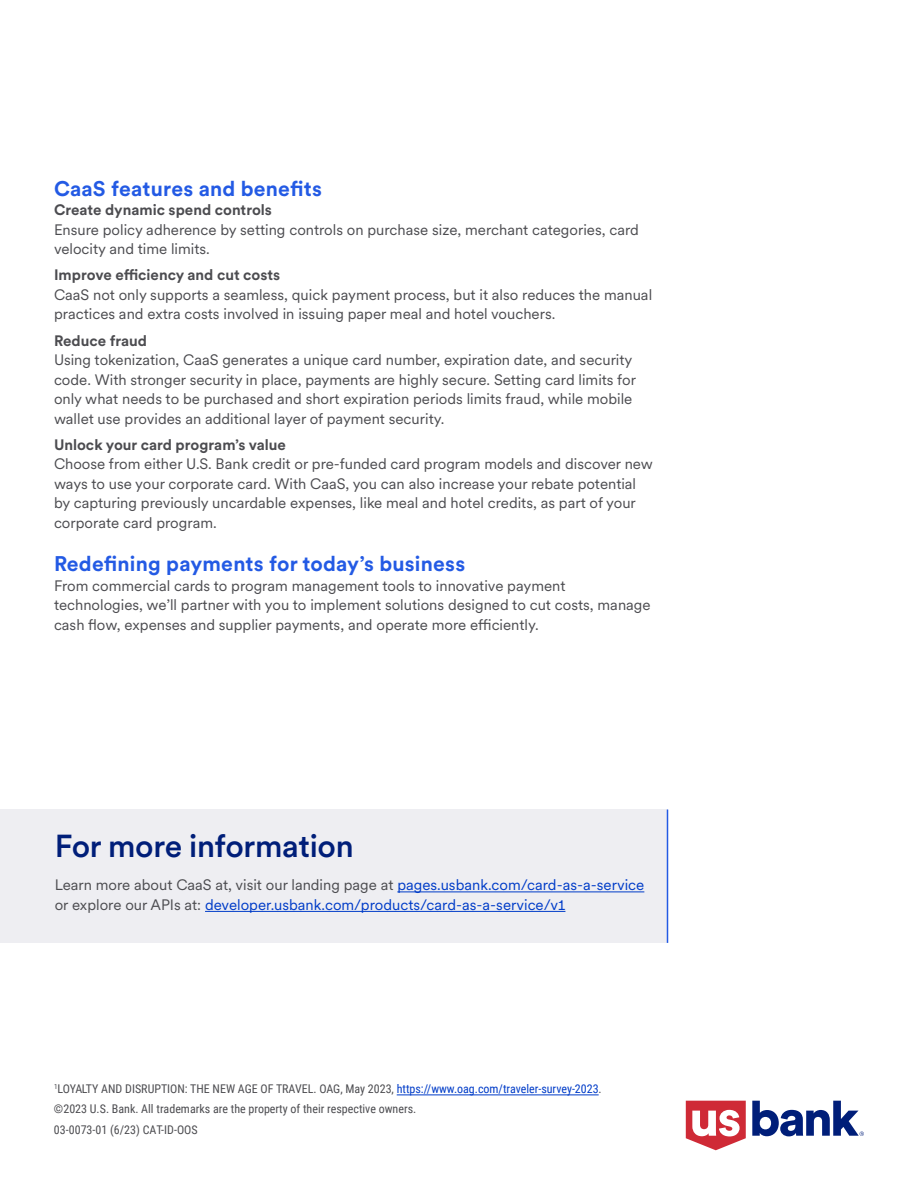
<style>
.page{position:relative;width:918px;height:1188px;background:#fff}
.page>*{position:absolute;margin:0;border:0;box-sizing:border-box;transform-origin:0 0}
.t1{font:500 31.5px "U.S.Bank Circular";letter-spacing:-.01em;color:#001e79}
.t2{font:700 21px "U.S.Bank Circular";letter-spacing:.01em;color:#235ae4}
.t3{font:15px/19.5px "U.S.Bank Circular";color:#4c4c50}
.t4{font:15px/19.5px "U.S.Bank Circular";color:#003cc8}
.t5{font:700 15px "U.S.Bank Circular";color:#4c4c50}
.t6{font:12px/20.5px "Roboto Condensed";color:#4c4c50}
.s1{color:#4c4c50}
.s2{color:#003cc8}
</style>
<div class="page">
<div style="left:0;top:810px;width:668px;height:133px;background:#eeeef2"></div>
<hr style="left:667px;top:810px;width:1px;height:133px;background:#235ae4">
<hr style="left:397px;top:892px;width:247px;height:1px;background:#003cc8">
<hr style="left:205px;top:911px;width:360px;height:1px;background:#003cc8">
<hr style="left:397px;top:1095px;width:202px;height:1px;background:#003cc8">
<svg style="left:752px;top:1101px;width:112px;height:35px"></svg>
<svg style="left:686px;top:1101px;width:60px;height:49px"></svg>
<h3 class="t2" style="left:54px;top:174px;width:269px">CaaS features and benefts</h3>
<p class="t5" style="left:54px;top:199px;width:220px">Create dynamic spend controls</p>
<p class="t3" style="left:54px;top:219px;width:586px">Ensure policy adherence by setting controls on purchase size, merchant categories, card velocity and time limits.</p>
<p class="t5" style="left:54px;top:265px;width:228px">Improve efciency and cut costs</p>
<p class="t3" style="left:54px;top:284px;width:600px">CaaS not only supports a seamless, quick payment process, but it also reduces the manual practices and extra costs involved in issuing paper meal and hotel vouchers.</p>
<p class="t5" style="left:54px;top:330px;width:95px">Reduce fraud</p>
<p class="t3" style="left:54px;top:349px;width:584px">Using tokenization, CaaS generates a unique card number, expiration date, and security code. With stronger security in place, payments are highly secure. Setting card limits for only what needs to be purchased and short expiration periods limits fraud, while mobile wallet use provides an additional layer of payment security.</p>
<p class="t5" style="left:54px;top:434px;width:233px">Unlock your card program’s value</p>
<p class="t3" style="left:54px;top:454px;width:601px">Choose from either U.S. Bank credit or pre-funded card program models and discover new ways to use your corporate card. With CaaS, you can also increase your rebate potential by capturing previously uncardable expenses, like meal and hotel credits, as part of your corporate card program.</p>
<h3 class="t2" style="left:54px;top:549px;width:413px">Redefning payments for today’s business</h3>
<p class="t3" style="left:54px;top:575px;width:598px">From commercial cards to program management tools to innovative payment technologies, we’ll partner with you to implement solutions designed to cut costs, manage cash fow, expenses and supplier payments, and operate more efciently.</p>
<h1 class="t1" style="left:55px;top:825px;width:301px">For more information</h1>
<p class="t4" style="left:55px;top:875px;width:591px"><span class="s1">Learn more about CaaS at, visit our landing page at</span> pages.usbank.com/card-as-a-service <span class="s1">or explore our APIs at:</span> developer.usbank.com/products/card-as-a-service/v1</p>
<p class="t6" style="left:54px;top:1078px;width:549px"><sup>1</sup>LOYALTY AND DISRUPTION: THE NEW AGE OF TRAVEL. OAG, May 2023, <span class="s2">https://www.oag.com/traveler-survey-2023</span>. ©2023 U.S. Bank. All trademarks are the property of their respective owners.<br>03-0073-01 (6/23) CAT-ID-OOS</p>
</div>
